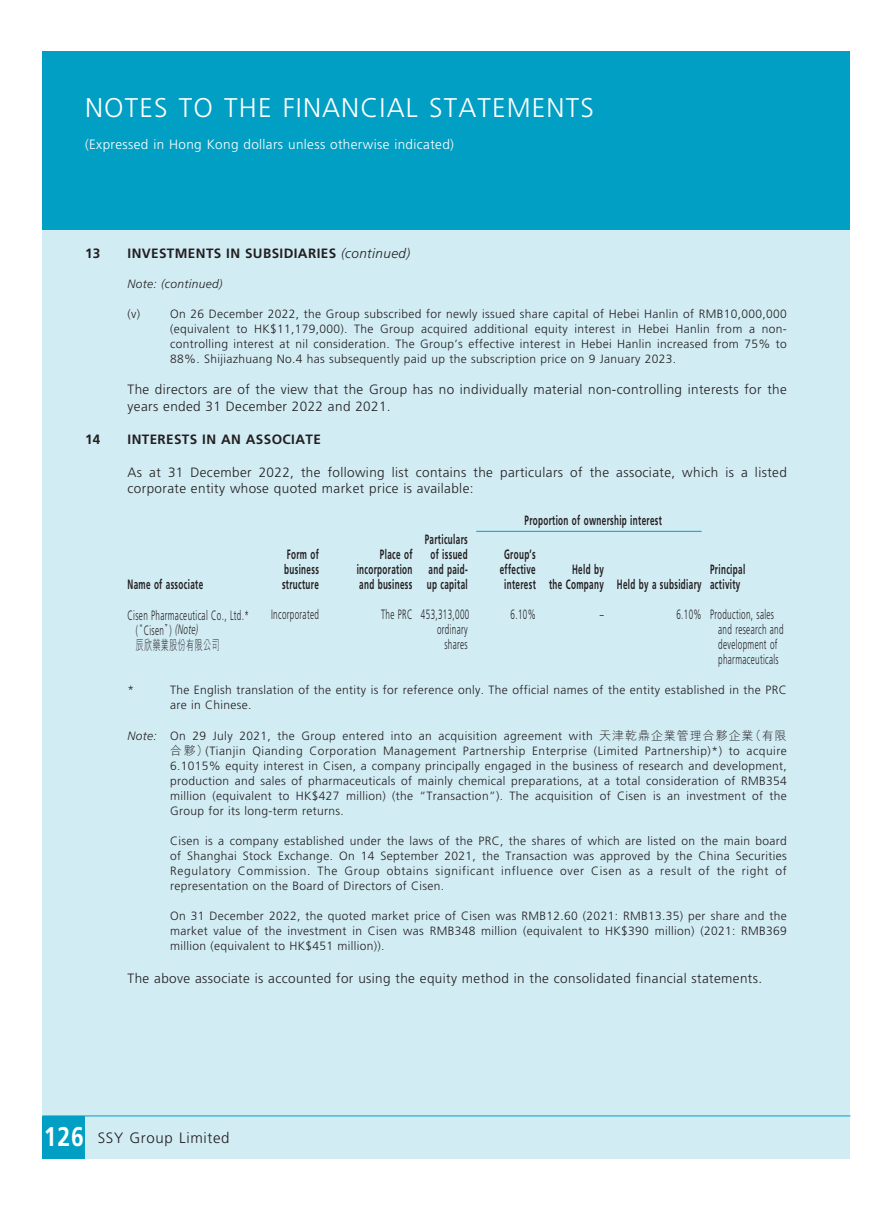
<style>
.page{position:relative;width:893px;height:1212px;background:#fff}
.page>*{position:absolute;margin:0;border:0;box-sizing:border-box;transform-origin:0 0}
.t1{font:300 27px "Frutiger LT Std";letter-spacing:.04em;color:#fff}
.t2{font:300 15px "Frutiger LT Std";letter-spacing:.04em;color:#231f20}
.t3{font:300 13.5px/16.5px "Frutiger LT Std";letter-spacing:.03em;color:#231f20}
.t4{font:700 13.5px/15px "Frutiger LT Std";letter-spacing:.04em;color:#231f20;text-align:center;scale:.6 1}
.t5{font:300 13.5px/15px "Frutiger LT Std";letter-spacing:.03em;color:#231f20;scale:.6 1}
.t6{font:700 13.5px "Frutiger LT Std";letter-spacing:.04em;color:#231f20}
.t7{font:300 13.5px "Frutiger LT Std";letter-spacing:.03em;color:#fff}
.t8{font:300 13.5px "M Hei HK";letter-spacing:.04em;color:#231f20;scale:.6 1}
.t9{font:300 12px/15px "Frutiger LT Std";letter-spacing:.03em;color:#231f20;text-align:justify}
.t10{font:italic 300 12px "Frutiger LT Std";letter-spacing:.03em;color:#231f20}
.s1{font-weight:300;font-style:italic}
.s2{font-family:"M Hei HK"}
.s3{font-style:italic}
.s4{font-weight:700;font-size:27px;color:#fff}
</style>
<div class="page">
<div style="left:43px;top:230px;width:807px;height:929px;background:#d2ecf4"></div>
<div style="left:43px;top:51px;width:807px;height:179px;background:#009fc3"></div>
<div style="left:43px;top:1116px;width:42px;height:43px;background:#009fc3"></div>
<hr style="left:43px;top:1115px;width:807px;height:1px;background:#009fc3">
<hr style="left:476px;top:531px;width:226px;height:1px;background:#009fc3">
<h1 class="t1" style="left:85px;top:92px;width:510px">NOTES TO THE FINANCIAL STATEMENTS</h1>
<p class="t7" style="left:85px;top:137px;width:370px">(Expressed in Hong Kong dollars unless otherwise indicated)</p>
<p class="t6" style="left:85px;top:245px;width:17px">13</p>
<p class="t6" style="left:128px;top:245px;width:284px">INVESTMENTS IN SUBSIDIARIES <span class="s1">(continued)</span></p>
<p class="t10" style="left:128px;top:277px;width:97px">Note: (continued)</p>
<p class="t9" style="left:128px;top:306px;width:14px">(v)</p>
<p class="t9" style="left:170px;top:306px;width:618px">On 26 December 2022, the Group subscribed for newly issued share capital of Hebei Hanlin of RMB10,000,000 (equivalent to HK$11,179,000). The Group acquired additional equity interest in Hebei Hanlin from a non&shy;controlling interest at nil consideration. The Group’s effective interest in Hebei Hanlin increased from 75% to 88%. Shijiazhuang No.4 has subsequently paid up the subscription price on 9 January 2023.</p>
<p class="t3" style="left:128px;top:382px;width:661px">The directors are of the view that the Group has no individually material non-controlling interests for the years ended 31 December 2022 and 2021.</p>
<p class="t6" style="left:85px;top:431px;width:17px">14</p>
<p class="t6" style="left:128px;top:431px;width:195px">INTERESTS IN AN ASSOCIATE</p>
<p class="t3" style="left:128px;top:464px;width:661px">As at 31 December 2022, the following list contains the particulars of the associate, which is a listed corporate entity whose quoted market price is available:</p>
<p class="t4" style="left:524px;top:513px;width:231px">Proportion of ownership interest</p>
<p class="t4" style="left:128px;top:577px;width:128px">Name of associate</p>
<p class="t5" style="left:135px;top:608px;width:191px;text-indent:-8px">Cisen Pharmaceutical Co., Ltd.* <span class="s2">“</span>( Cisen<span class="s2">”</span>) <span class="s3">(Note)</span></p>
<p class="t8" style="left:136px;top:638px;width:142px">辰欣藥業股份有限公司</p>
<p class="t4" style="left:282px;top:547px;width:63px">Form of business structure</p>
<p class="t4" style="left:357px;top:547px;width:95px;text-align:justify;text-indent:23px">Place of incorporation and business</p>
<p class="t4" style="left:425px;top:532px;width:73px;text-align:justify">Particulars of issued and paid&shy;up capital</p>
<p class="t4" style="left:500px;top:547px;width:62px">Group’s effective interest</p>
<p class="t4" style="left:549px;top:562px;width:256px;text-align:left;text-indent:23px">Held by<br>the Company Held by a subsidiary</p>
<p class="t4" style="left:710px;top:562px;width:60px;text-align:left">Principal activity</p>
<p class="t5" style="left:271px;top:607px;width:81px">Incorporated</p>
<p class="t5" style="left:381px;top:607px;width:149px;text-align:right">The PRC 453,313,000 ordinary<br>shares</p>
<p class="t5" style="left:511px;top:607px;width:44px">6.10%</p>
<p class="t5" style="left:600px;top:607px;width:8px">–</p>
<p class="t5" style="left:718px;top:607px;width:111px;text-indent:-42px">6.10% Production, sales and research and development of pharmaceuticals</p>
<p class="t9" style="left:128px;top:682px;width:8px">*</p>
<p class="t9" style="left:170px;top:682px;width:618px">The English translation of the entity is for reference only. The official names of the entity established in the PRC are in Chinese.</p>
<p class="t9" style="left:170px;top:728px;width:618px;text-indent:-43px"><span class="s3">Note:</span> On 29 July 2021, the Group entered into an acquisition agreement with <span class="s2">天津乾鼎企業管理合夥企業（有限合夥）</span>(Tianjin Qianding Corporation Management Partnership Enterprise (Limited Partnership)*) to acquire 6.1015% equity interest in Cisen, a company principally engaged in the business of research and development, production and sales of pharmaceuticals of mainly chemical preparations, at a total consideration of RMB354 million (equivalent to HK$427 million) (the “Transaction”). The acquisition of Cisen is an investment of the Group for its long-term returns.</p>
<p class="t9" style="left:170px;top:834px;width:618px">Cisen is a company established under the laws of the PRC, the shares of which are listed on the main board of Shanghai Stock Exchange. On 14 September 2021, the Transaction was approved by the China Securities Regulatory Commission. The Group obtains significant influence over Cisen as a result of the right of representation on the Board of Directors of Cisen.</p>
<p class="t9" style="left:170px;top:909px;width:618px">On 31 December 2022, the quoted market price of Cisen was RMB12.60 (2021: RMB13.35) per share and the market value of the investment in Cisen was RMB348 million (equivalent to HK$390 million) (2021: RMB369 million (equivalent to HK$451 million)).</p>
<p class="t3" style="left:128px;top:970px;width:636px">The above associate is accounted for using the equity method in the consolidated financial statements.</p>
<p class="t2" style="left:44px;top:1129px;width:187px"><span class="s4">126</span> SSY Group Limited</p>
</div>
